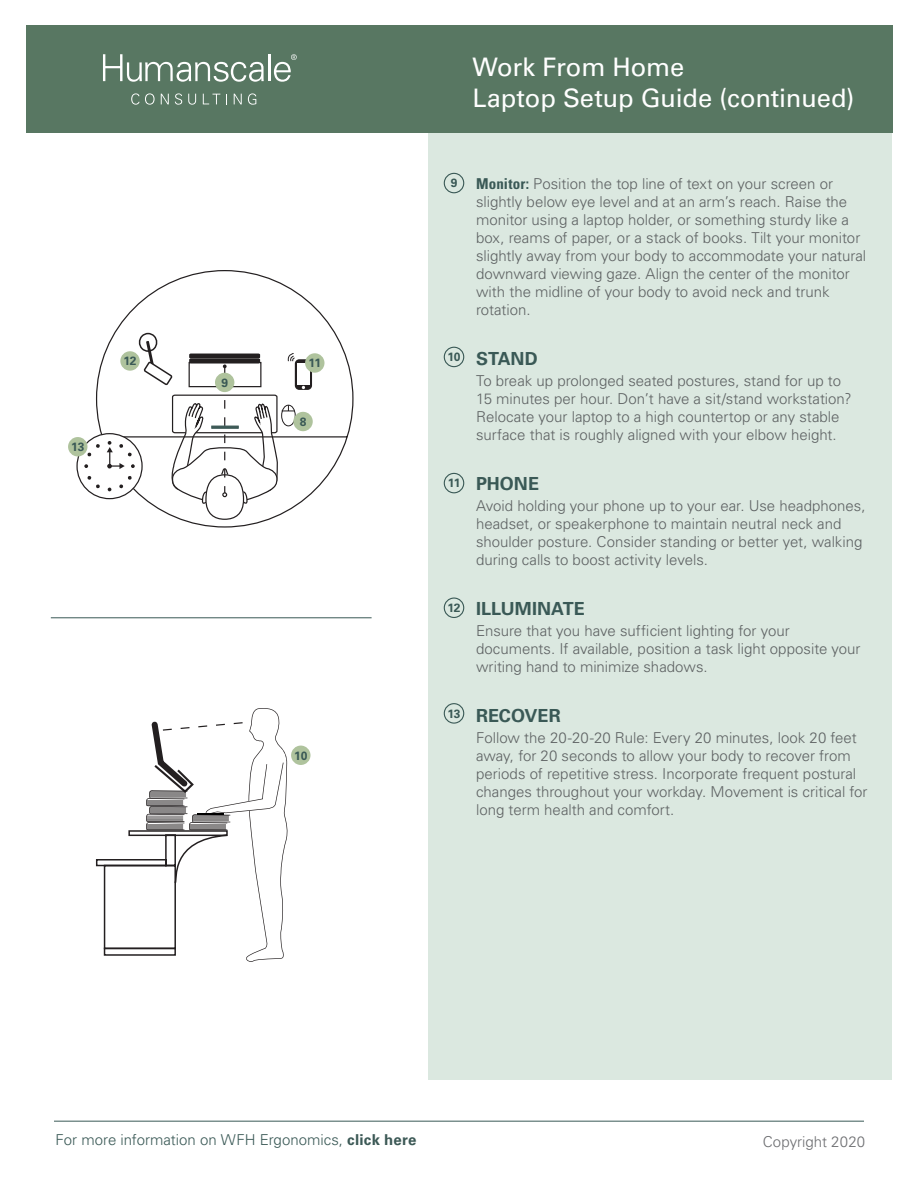
<style>
.page{position:relative;width:918px;height:1188px;background:#fff}
.page>*{position:absolute;margin:0;border:0;box-sizing:border-box;transform-origin:0 0}
.t1{font:25.5px/31.2px "Univers LT Std";letter-spacing:-.005em;color:#fff}
.t2{font:700 18px "Univers LT Std";color:#3a5956}
.Copy{font:300 15px/18px "Univers LT Std";color:#5e6263}
.t3{font:300 15px "Univers LT Std";color:#3a5956}
.t4{font:300 15px "Univers LT Std";letter-spacing:.005em;color:#6c6d70}
.t5{font:700 12px "Univers LT Std";letter-spacing:-.015em;color:#3a5956}
.s1{font-weight:700;font-stretch:condensed;color:#3a5956}
.s2{font-weight:700;color:#3c5956}
</style>
<div class="page">
<div style="left:429px;top:122px;width:463px;height:958px;background:#dbe8e0"></div>
<div style="left:26px;top:25px;width:866px;height:108px;background:#587762"></div>
<svg style="left:103px;top:54px;width:161px;height:28px"></svg>
<hr style="left:268px;top:54px;width:2px;height:27px;background:#fff">
<svg style="left:274px;top:54px;width:23px;height:28px"></svg>
<svg style="left:131px;top:93px;width:24px;height:12px"></svg>
<svg style="left:161px;top:94px;width:8px;height:10px"></svg>
<svg style="left:175px;top:93px;width:7px;height:12px"></svg>
<svg style="left:188px;top:94px;width:8px;height:11px"></svg>
<svg style="left:203px;top:94px;width:17px;height:10px"></svg>
<svg style="left:234px;top:94px;width:8px;height:10px"></svg>
<svg style="left:248px;top:93px;width:8px;height:12px"></svg>
<hr style="left:54px;top:1121px;width:810px;height:1px;background:#3a5956">
<div style="left:444px;top:173px;width:20px;height:20px;border:1px solid #3a5956;border-radius:50%"></div>
<div style="left:444px;top:347px;width:20px;height:20px;border:1px solid #3a5956;border-radius:50%"></div>
<div style="left:444px;top:473px;width:20px;height:20px;border:1px solid #3a5956;border-radius:50%"></div>
<div style="left:444px;top:598px;width:20px;height:20px;border:1px solid #3a5956;border-radius:50%"></div>
<div style="left:444px;top:703px;width:20px;height:21px;border:1px solid #3a5956;border-radius:50%"></div>
<svg style="left:95px;top:270px;width:259px;height:237px"></svg>
<div style="left:77px;top:434px;width:65px;height:65px;background:#fff;border-radius:50%"></div>
<svg style="left:87px;top:444px;width:13px;height:13px"></svg>
<svg style="left:84px;top:464px;width:4px;height:4px"></svg>
<svg style="left:87px;top:476px;width:13px;height:12px"></svg>
<div style="left:295px;top:359px;width:17px;height:31px;background:#231f20;border-radius:4px"></div>
<div style="left:297px;top:363px;width:13px;height:22px;background:#fff"></div>
<div style="left:281px;top:405px;width:15px;height:21px;border:1px solid #231f20;border-radius:50%"></div>
<div style="left:293px;top:412px;width:20px;height:19px;background:#afc39d;border-radius:50%"></div>
<div style="left:305px;top:353px;width:19px;height:20px;background:#afc39d;border-radius:50%"></div>
<div style="left:68px;top:437px;width:19px;height:19px;background:#afc39d;border-radius:50%"></div>
<svg style="left:107px;top:327px;width:188px;height:201px"></svg>
<hr style="left:51px;top:617px;width:321px;height:1px;background:#3a5956">
<div style="left:291px;top:746px;width:20px;height:19px;background:#afc39d;border-radius:50%"></div>
<hr style="left:212px;top:426px;width:26px;height:2px;background:#3c5956">
<svg style="left:95px;top:708px;width:193px;height:254px"></svg>
<p class="t5" style="left:71px;top:440px;width:15px">13</p>
<p class="t5" style="left:123px;top:354px;width:15px">12</p>
<p class="t5" style="left:221px;top:375px;width:8px">9</p>
<p class="t5" style="left:308px;top:356px;width:14px">11</p>
<p class="t5" style="left:300px;top:415px;width:8px">8</p>
<p class="t5" style="left:294px;top:748px;width:15px">10</p>
<p class="t1" style="left:472px;top:52px;width:383px">Work From Home<br>Laptop Setup Guide (continued)</p>
<p class="t5" style="left:451px;top:176px;width:8px">9</p>
<p class="t5" style="left:447px;top:350px;width:15px">10</p>
<p class="t5" style="left:448px;top:476px;width:14px">11</p>
<p class="t5" style="left:447px;top:601px;width:15px">12</p>
<p class="t5" style="left:447px;top:706px;width:15px">13</p>
<p class="Copy" style="left:476px;top:175px;width:392px"><span class="s1">Monitor:</span> Position the top line of text on your screen or slightly below eye level and at an arm’s reach. Raise the monitor using a laptop holder, or something sturdy like a box, reams of paper, or a stack of books. Tilt your monitor slightly away from your body to accommodate your natural downward viewing gaze. Align the center of the monitor with the midline of your body to avoid neck and trunk rotation.</p>
<p class="t2" style="left:476px;top:348px;width:63px">STAND</p>
<p class="Copy" style="left:476px;top:372px;width:377px">To break up prolonged seated postures, stand for up to 15 minutes per hour. Don’t have a sit/stand workstation?<br>Relocate your laptop to a high countertop or any stable surface that is roughly aligned with your elbow height.</p>
<p class="t2" style="left:476px;top:473px;width:65px">PHONE</p>
<p class="Copy" style="left:476px;top:497px;width:391px">Avoid holding your phone up to your ear. Use headphones, headset, or speakerphone to maintain neutral neck and shoulder posture. Consider standing or better yet, walking during calls to boost activity levels.</p>
<p class="t2" style="left:476px;top:598px;width:110px">ILLUMINATE</p>
<p class="Copy" style="left:476px;top:622px;width:386px">Ensure that you have sufficient lighting for your documents. If available, position a task light opposite your writing hand to minimize shadows.</p>
<p class="t2" style="left:476px;top:705px;width:86px">RECOVER</p>
<p class="Copy" style="left:476px;top:729px;width:393px">Follow the 20-20-20 Rule: Every 20 minutes, look 20 feet away, for 20 seconds to allow your body to recover from periods of repetitive stress. Incorporate frequent postural changes throughout your workday. Movement is critical for long term health and comfort.</p>
<p class="t3" style="left:56px;top:1131px;width:362px">For more information on WFH Ergonomics, <span class="s2">click here</span></p>
<p class="t4" style="left:763px;top:1133px;width:104px">Copyright 2020</p>
</div>
